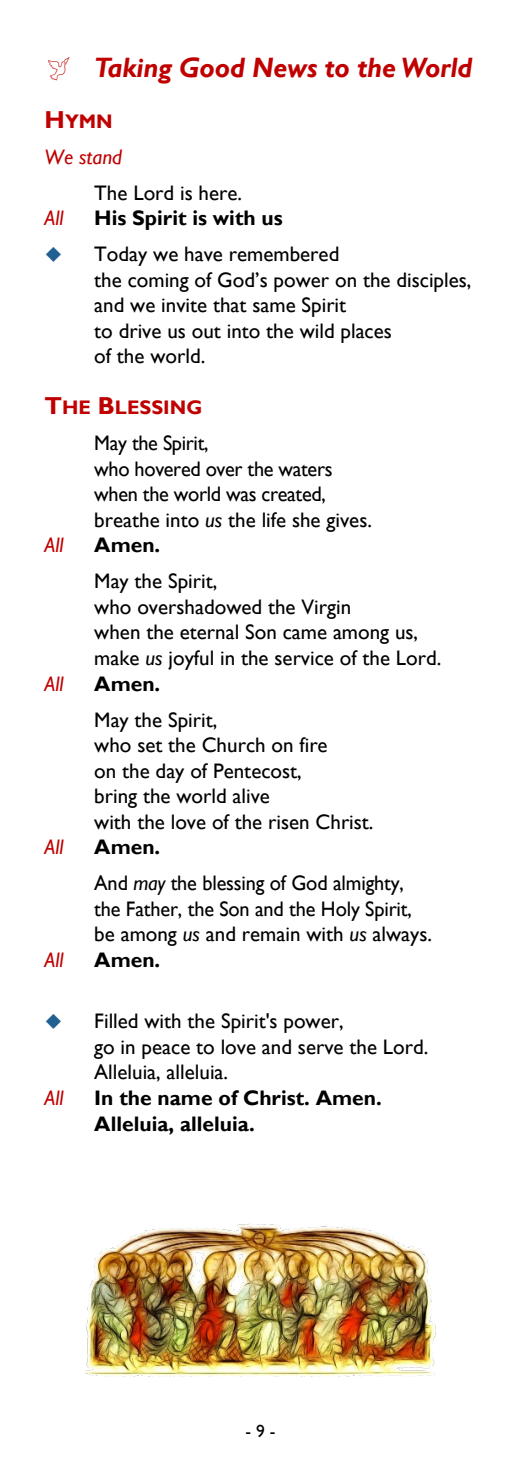
<style>
.page{position:relative;width:521px;height:1474px;background:#fff}
.page>*{position:absolute;margin:0;border:0;box-sizing:border-box;transform-origin:0 0}
.t1{font:italic 700 28px "Gill Sans";letter-spacing:-.005em;color:#c00000}
.t2{font:21px/25.6px "Gill Sans";color:#000}
.t3{font:700 21px/25.6px "Gill Sans";color:#000}
.t4{font:italic 21px "Gill Sans";color:#c00000}
.t5{font:700 19.6px "Gill Sans";color:#c00000}
.t6{font:17.5px "Gill Sans";color:#000}
.s1{font-size:24.5px}
.s2{font-style:italic}
.s3{font-weight:700}
</style>
<div class="page">
<img style="left:85px;top:1223px;width:352px;height:154px">
<h1 class="t1" style="left:94px;top:58px;width:379px">Taking Good News to the World</h1>
<p class="t5" style="left:45px;top:114px;width:70px"><span class="s1">H</span>YMN</p>
<p class="t4" style="left:45px;top:149px;width:79px">We stand</p>
<p class="t2" style="left:94px;top:182px;width:149px">The Lord is here.</p>
<p class="t4" style="left:45px;top:211px;width:20px">All</p>
<p class="t3" style="left:94px;top:208px;width:190px">His Spirit is with us</p>
<p class="t2" style="left:94px;top:244px;width:379px">Today we have remembered<br>the coming of God’s power on the disciples, and we invite that same Spirit<br>to drive us out into the wild places<br>of the world.</p>
<p class="t5" style="left:45px;top:400px;width:159px"><span class="s1">T</span>HE <span class="s1">B</span>LESSING</p>
<p class="t2" style="left:94px;top:432px;width:279px">May the Spirit,<br>who hovered over the waters when the world was created, breathe into <span class="s2">us</span> the life she gives.</p>
<p class="t4" style="left:45px;top:538px;width:20px">All</p>
<p class="t3" style="left:94px;top:534px;width:68px">Amen.</p>
<p class="t2" style="left:94px;top:570px;width:349px">May the Spirit,<br>who overshadowed the Virgin<br>when the eternal Son came among us, make <span class="s2">us</span> joyful in the service of the Lord.</p>
<p class="t4" style="left:45px;top:676px;width:20px">All</p>
<p class="t3" style="left:94px;top:673px;width:68px">Amen.</p>
<p class="t2" style="left:94px;top:709px;width:281px">May the Spirit,<br>who set the Church on fire<br>on the day of Pentecost,<br>bring the world alive<br>with the love of the risen Christ.</p>
<p class="t4" style="left:45px;top:839px;width:20px">All</p>
<p class="t2" style="left:94px;top:831px;width:311px;line-height:36.1px"><span class="s3">Amen.<br></span>And <span class="s2">may</span> the blessing of God almighty,</p>
<p class="t2" style="left:94px;top:898px;width:339px">the Father, the Son and the Holy Spirit, be among <span class="s2">us</span> and remain with <span class="s2">us</span> always.</p>
<p class="t4" style="left:45px;top:952px;width:20px">All</p>
<p class="t3" style="left:94px;top:949px;width:68px">Amen.</p>
<p class="t2" style="left:94px;top:1010px;width:336px">Filled with the Spirit's power,<br>go in peace to love and serve the Lord.<br>Alleluia, alleluia.</p>
<p class="t4" style="left:45px;top:1090px;width:20px">All</p>
<p class="t3" style="left:94px;top:1087px;width:289px">In the name of Christ. Amen.<br>Alleluia, alleluia.</p>
<p class="t6" style="left:246px;top:1424px;width:31px">- 9 -</p>
</div>
